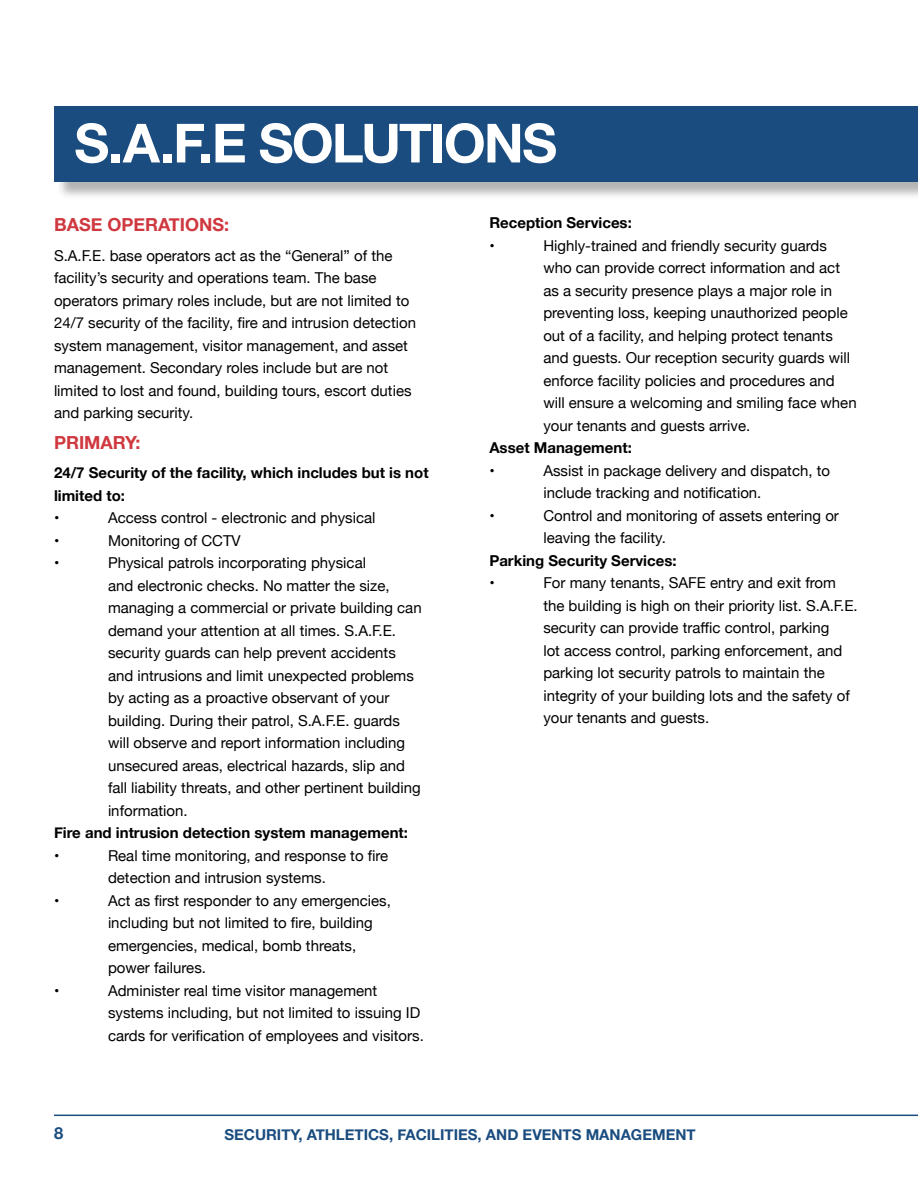
<style>
.page{position:relative;width:918px;height:1188px;background:#fff}
.page>*{position:absolute;margin:0;border:0;box-sizing:border-box;transform-origin:0 0}
.t1{font:700 54px "Helvetica Neue";letter-spacing:-.035em;color:#fff}
.t2{font:700 18px "Helvetica Neue";color:#d0383f}
.t3{font:700 16.5px "Helvetica Neue";color:#1a4c7f}
.t4{font:15px/22.5px "Helvetica Neue";color:#000}
.t5{font:700 15px/22.5px "Helvetica Neue";color:#000}
.t6{font:700 15px "Helvetica Neue";color:#1a4c7f}
</style>
<div class="page">
<div style="left:56px;top:108px;width:862px;height:92px;background:#000;opacity:.3"></div>
<div style="left:54px;top:106px;width:864px;height:75px;background:#1a4c7f"></div>
<hr style="left:54px;top:1115px;width:864px;height:1px;background:#1a4c7f">
<h1 class="t1" style="left:74px;top:101px;width:484px">S.A.F.E SOLUTIONS</h1>
<p class="t2" style="left:54px;top:211px;width:177px">BASE OPERATIONS:</p>
<p class="t4" style="left:54px;top:245px;width:364px">S.A.F.E. base operators act as the “General” of the facility’s security and operations team. The base operators primary roles include, but are not limited to 24/7 security of the facility, fire and intrusion detection system management, visitor management, and asset management. Secondary roles include but are not limited to lost and found, building tours, escort duties and parking security.</p>
<p class="t2" style="left:54px;top:428px;width:88px">PRIMARY:</p>
<p class="t5" style="left:54px;top:462px;width:376px">24/7 Security of the facility, which includes but is not limited to:</p>
<p class="t4" style="left:54px;top:507px;width:7px">•</p>
<p class="t4" style="left:108px;top:507px;width:269px">Access control - electronic and physical</p>
<p class="t4" style="left:54px;top:530px;width:7px">•</p>
<p class="t4" style="left:108px;top:530px;width:134px">Monitoring of CCTV</p>
<p class="t4" style="left:54px;top:552px;width:7px">•</p>
<p class="t4" style="left:108px;top:552px;width:315px">Physical patrols incorporating physical<br>and electronic checks. No matter the size, managing a commercial or private building can demand your attention at all times. S.A.F.E. security guards can help prevent accidents and intrusions and limit unexpected problems by acting as a proactive observant of your building. During their patrol, S.A.F.E. guards will observe and report information including unsecured areas, electrical hazards, slip and fall liability threats, and other pertinent building information.</p>
<p class="t5" style="left:54px;top:822px;width:356px">Fire and intrusion detection system management:</p>
<p class="t4" style="left:54px;top:845px;width:7px">•</p>
<p class="t4" style="left:108px;top:845px;width:282px">Real time monitoring, and response to fire detection and intrusion systems.</p>
<p class="t4" style="left:54px;top:890px;width:7px">•</p>
<p class="t4" style="left:108px;top:890px;width:284px">Act as first responder to any emergencies, including but not limited to fire, building emergencies, medical, bomb threats, power failures.</p>
<p class="t4" style="left:54px;top:980px;width:7px">•</p>
<p class="t4" style="left:108px;top:980px;width:317px">Administer real time visitor management systems including, but not limited to issuing ID cards for verification of employees and visitors.</p>
<p class="t5" style="left:489px;top:212px;width:144px">Reception Services:</p>
<p class="t4" style="left:489px;top:235px;width:7px">•</p>
<p class="t4" style="left:543px;top:235px;width:315px">Highly-trained and friendly security guards who can provide correct information and act as a security presence plays a major role in preventing loss, keeping unauthorized people out of a facility, and helping protect tenants and guests. Our reception security guards will enforce facility policies and procedures and will ensure a welcoming and smiling face when your tenants and guests arrive.</p>
<p class="t5" style="left:489px;top:437px;width:144px">Asset Management:</p>
<p class="t4" style="left:489px;top:460px;width:7px">•</p>
<p class="t4" style="left:543px;top:460px;width:288px">Assist in package delivery and dispatch, to include tracking and notification.</p>
<p class="t4" style="left:489px;top:505px;width:7px">•</p>
<p class="t4" style="left:543px;top:505px;width:297px">Control and monitoring of assets entering or leaving the facility.</p>
<p class="t5" style="left:489px;top:550px;width:189px">Parking Security Services:</p>
<p class="t4" style="left:489px;top:573px;width:7px">•</p>
<p class="t4" style="left:543px;top:573px;width:316px">For many tenants, SAFE entry and exit from the building is high on their priority list. S.A.F.E. security can provide traffic control, parking<br>lot access control, parking enforcement, and parking lot security patrols to maintain the integrity of your building lots and the safety of your tenants and guests.</p>
<p class="t3" style="left:54px;top:1120px;width:11px">8</p>
<p class="t6" style="left:224px;top:1123px;width:473px">SECURITY, ATHLETICS, FACILITIES, AND EVENTS MANAGEMENT</p>
</div>
